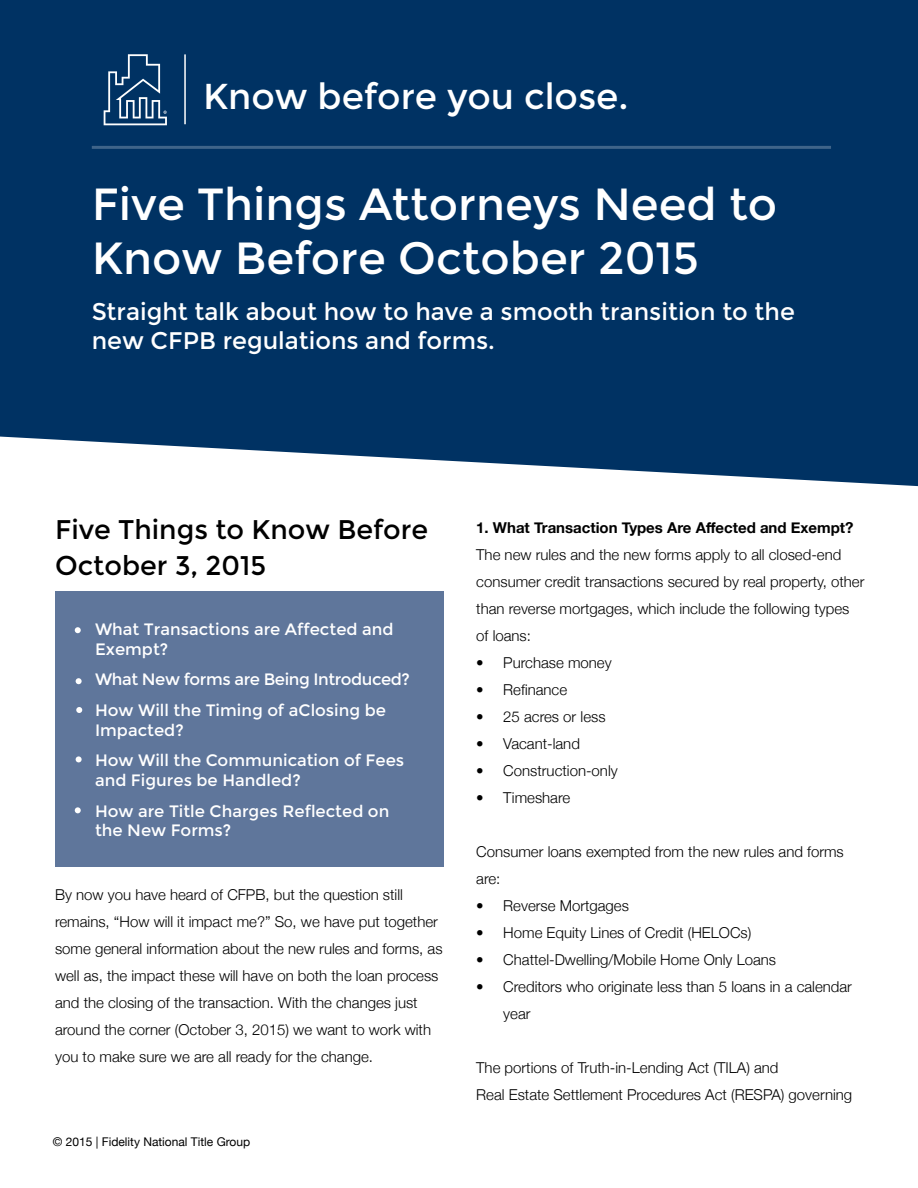
<style>
.page{position:relative;width:918px;height:1188px;background:#fff}
.page>*{position:absolute;margin:0;border:0;box-sizing:border-box;transform-origin:0 0}
.t1{font:45px/54px "Montserrat";color:#fff}
.t2{font:36px "Montserrat";color:#fff}
.t3{font:27px/36px "Montserrat";color:#000}
.t4{font:24px/28.8px "Montserrat";color:#fff}
.t5{font:16.5px/30.6px "Montserrat";color:#fff}
.t6{font:16.5px/30.6px "Montserrat";letter-spacing:-.025em;color:#fff}
.t7{font:300 15px/27px "Helvetica Neue";color:#000}
.t8{font:700 15px "Helvetica Neue";color:#000}
.t9{font:12px "Helvetica Neue";color:#000}
</style>
<div class="page">
<div style="left:0;top:0;width:918px;height:486px;background:#003263"></div>
<hr style="left:92px;top:146px;width:739px;height:3px;background:#fff">
<hr style="left:184px;top:54px;width:2px;height:70px;background:#fff">
<div style="left:55px;top:592px;width:388px;height:275px;background:#5f769b"></div>
<svg style="left:75px;top:627px;width:6px;height:6px"></svg>
<svg style="left:76px;top:678px;width:6px;height:6px"></svg>
<svg style="left:76px;top:707px;width:6px;height:6px"></svg>
<svg style="left:76px;top:756px;width:6px;height:6px"></svg>
<svg style="left:75px;top:807px;width:6px;height:6px"></svg>
<svg style="left:104px;top:54px;width:63px;height:71px"></svg>
<h2 class="t2" style="left:203px;top:76px;width:427px">Know before you close.</h2>
<h1 class="t1" style="left:92px;top:178px;width:687px">Five Things Attorneys Need to<br>Know Before October 2015</h1>
<h3 class="t4" style="left:92px;top:298px;width:705px">Straight talk about how to have a smooth transition to the new CFPB regulations and forms.</h3>
<h3 class="t3" style="left:55px;top:512px;width:375px">Five Things to Know Before<br>October 3, 2015</h3>
<p class="t5" style="left:95px;top:619px;width:300px;line-height:19.8px">What Transactions are Affected and<br>Exempt?</p>
<p class="t6" style="left:95px;top:664px;width:317px">What New forms are Being Introduced?<br>How Will the Timing of aClosing be</p>
<p class="t5" style="left:95px;top:715px;width:311px">Impacted?<br>How Will the Communication of Fees</p>
<p class="t5" style="left:95px;top:765px;width:296px">and Figures be Handled?<br>How are Title Charges Reflected on</p>
<p class="t5" style="left:95px;top:815px;width:138px">the New Forms?</p>
<p class="t7" style="left:55px;top:880px;width:389px">By now you have heard of CFPB, but the question still remains, “How will it impact me?” So, we have put together some general information about the new rules and forms, as well as, the impact these will have on both the loan process and the closing of the transaction. With the changes just around the corner (October 3, 2015) we want to work with you to make sure we are all ready for the change.</p>
<p class="t9" style="left:53px;top:1133px;width:199px">© 2015 | Fidelity National Title Group</p>
<p class="t8" style="left:476px;top:516px;width:379px">1. What Transaction Types Are Affected and Exempt?</p>
<p class="t7" style="left:476px;top:540px;width:390px">The new rules and the new forms apply to all closed-end consumer credit transactions secured by real property, other than reverse mortgages, which include the following types of loans:</p>
<p class="t7" style="left:476px;top:648px;width:137px">• Purchase money</p>
<p class="t7" style="left:476px;top:675px;width:92px">• Refinance</p>
<p class="t7" style="left:476px;top:702px;width:131px">• 25 acres or less</p>
<p class="t7" style="left:476px;top:729px;width:105px">• Vacant-land</p>
<p class="t7" style="left:476px;top:756px;width:143px">• Construction-only</p>
<p class="t7" style="left:476px;top:783px;width:96px">• Timeshare</p>
<p class="t7" style="left:476px;top:837px;width:369px">Consumer loans exempted from the new rules and forms are:</p>
<p class="t7" style="left:476px;top:891px;width:154px">• Reverse Mortgages</p>
<p class="t7" style="left:476px;top:918px;width:277px">• Home Equity Lines of Credit (HELOCs)</p>
<p class="t7" style="left:476px;top:945px;width:301px">• Chattel-Dwelling/Mobile Home Only Loans</p>
<p class="t7" style="left:503px;top:972px;width:350px;text-indent:-27px">• Creditors who originate less than 5 loans in a calendar year</p>
<p class="t7" style="left:476px;top:1053px;width:377px">The portions of Truth-in-Lending Act (TILA) and<br>Real Estate Settlement Procedures Act (RESPA) governing</p>
</div>
